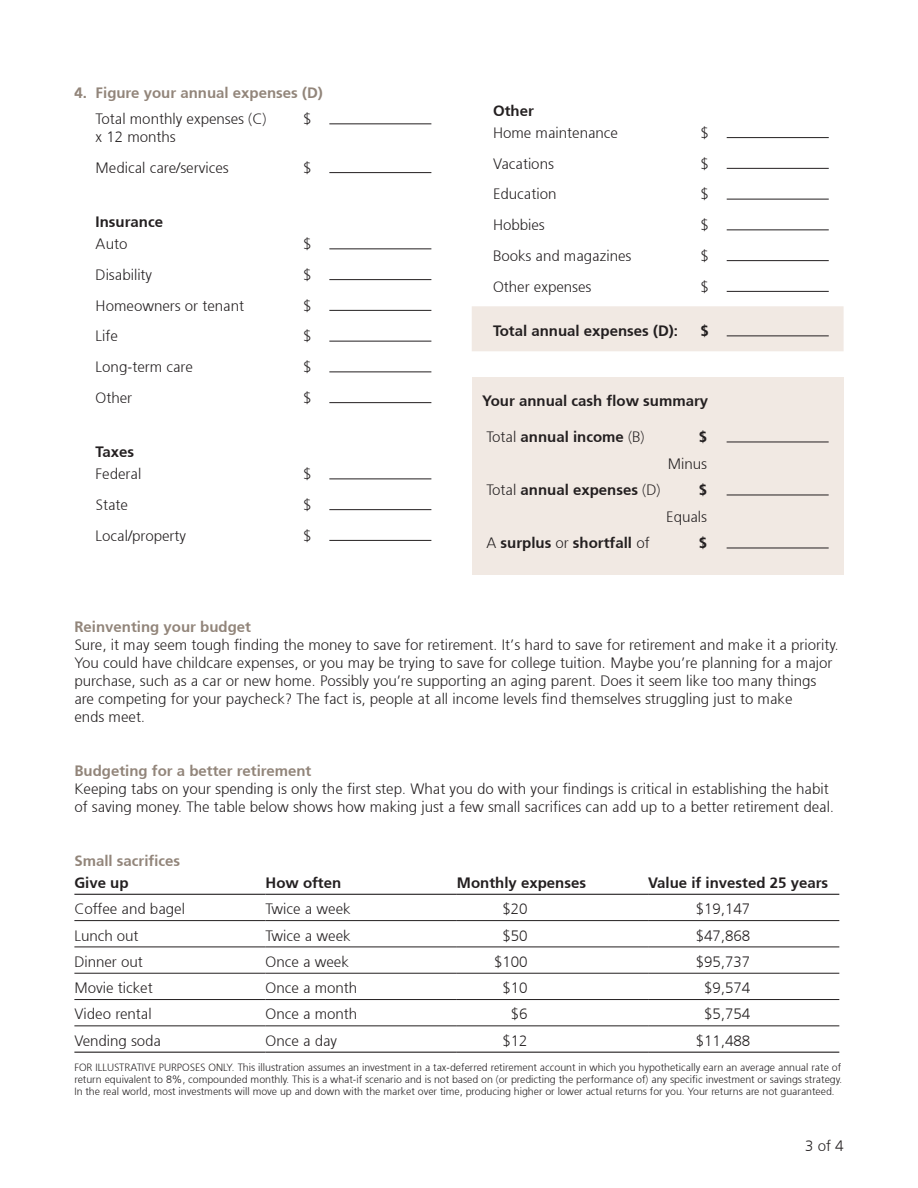
<style>
.page{position:relative;width:918px;height:1188px;background:#fff}
.page>*{position:absolute;margin:0;border:0;box-sizing:border-box;transform-origin:0 0}
.t1{font:300 15px/18px "Frutiger 45";color:#231f20}
.t2{font:300 15px "Frutiger 45";color:#231f20}
.t3{font:300 15px "Frutiger 45";color:#92857a}
.t4{font:300 10.5px/12px "Frutiger 45";color:#231f20}
.s1{font-style:inherit}
</style>
<div class="page">
<hr style="left:329px;top:124px;width:102px;height:1px;background:#231f20">
<hr style="left:329px;top:172px;width:102px;height:1px;background:#231f20">
<hr style="left:329px;top:249px;width:102px;height:1px;background:#231f20">
<hr style="left:329px;top:279px;width:102px;height:1px;background:#231f20">
<hr style="left:329px;top:310px;width:102px;height:1px;background:#231f20">
<hr style="left:329px;top:341px;width:102px;height:1px;background:#231f20">
<hr style="left:329px;top:372px;width:102px;height:1px;background:#231f20">
<hr style="left:329px;top:402px;width:102px;height:1px;background:#231f20">
<hr style="left:329px;top:479px;width:102px;height:1px;background:#231f20">
<hr style="left:329px;top:509px;width:102px;height:1px;background:#231f20">
<hr style="left:329px;top:540px;width:102px;height:1px;background:#231f20">
<div style="left:472px;top:306px;width:372px;height:45px;background:#f1e9e3"></div>
<hr style="left:727px;top:137px;width:102px;height:1px;background:#231f20">
<hr style="left:727px;top:168px;width:102px;height:1px;background:#231f20">
<hr style="left:727px;top:199px;width:102px;height:1px;background:#231f20">
<hr style="left:727px;top:230px;width:102px;height:1px;background:#231f20">
<hr style="left:727px;top:260px;width:102px;height:1px;background:#231f20">
<hr style="left:727px;top:291px;width:102px;height:1px;background:#231f20">
<hr style="left:727px;top:336px;width:102px;height:1px;background:#231f20">
<hr style="left:74px;top:894px;width:192px;height:1px;background:#231f20">
<hr style="left:266px;top:894px;width:191px;height:1px;background:#231f20">
<hr style="left:457px;top:894px;width:191px;height:1px;background:#231f20">
<hr style="left:648px;top:894px;width:191px;height:1px;background:#231f20">
<hr style="left:74px;top:1052px;width:192px;height:1px;background:#231f20">
<hr style="left:266px;top:1052px;width:191px;height:1px;background:#231f20">
<hr style="left:457px;top:1052px;width:191px;height:1px;background:#231f20">
<hr style="left:648px;top:1052px;width:191px;height:1px;background:#231f20">
<hr style="left:74px;top:920px;width:192px;height:1px;background:#231f20">
<hr style="left:266px;top:920px;width:191px;height:1px;background:#231f20">
<hr style="left:457px;top:920px;width:191px;height:1px;background:#231f20">
<hr style="left:648px;top:920px;width:191px;height:1px;background:#231f20">
<hr style="left:74px;top:947px;width:192px;height:1px;background:#231f20">
<hr style="left:266px;top:947px;width:191px;height:1px;background:#231f20">
<hr style="left:457px;top:947px;width:191px;height:1px;background:#231f20">
<hr style="left:648px;top:947px;width:191px;height:1px;background:#231f20">
<hr style="left:74px;top:973px;width:192px;height:1px;background:#231f20">
<hr style="left:266px;top:973px;width:191px;height:1px;background:#231f20">
<hr style="left:457px;top:973px;width:191px;height:1px;background:#231f20">
<hr style="left:648px;top:973px;width:191px;height:1px;background:#231f20">
<hr style="left:74px;top:999px;width:192px;height:1px;background:#231f20">
<hr style="left:266px;top:999px;width:191px;height:1px;background:#231f20">
<hr style="left:457px;top:999px;width:191px;height:1px;background:#231f20">
<hr style="left:648px;top:999px;width:191px;height:1px;background:#231f20">
<hr style="left:74px;top:1026px;width:192px;height:1px;background:#231f20">
<hr style="left:266px;top:1026px;width:191px;height:1px;background:#231f20">
<hr style="left:457px;top:1026px;width:191px;height:1px;background:#231f20">
<hr style="left:648px;top:1026px;width:191px;height:1px;background:#231f20">
<div style="left:472px;top:377px;width:372px;height:198px;background:#f1e9e3"></div>
<hr style="left:727px;top:442px;width:102px;height:1px;background:#231f20">
<hr style="left:727px;top:495px;width:102px;height:1px;background:#231f20">
<hr style="left:727px;top:548px;width:102px;height:1px;background:#231f20">
<p class="t3" style="left:74px;top:83px;width:250px">4. Figure your annual expenses (D)</p>
<p class="t1" style="left:96px;top:110px;width:172px">Total monthly expenses (C)</p>
<p class="t1" style="left:303px;top:110px;width:10px">$</p>
<p class="t1" style="left:96px;top:128px;width:82px">x 12 months</p>
<p class="t1" style="left:96px;top:159px;width:135px">Medical care/services</p>
<p class="t1" style="left:303px;top:159px;width:10px">$</p>
<p class="t2" style="left:96px;top:213px;width:69px">Insurance</p>
<p class="t1" style="left:96px;top:235px;width:33px">Auto</p>
<p class="t1" style="left:303px;top:235px;width:10px">$</p>
<p class="t1" style="left:96px;top:266px;width:58px">Disability</p>
<p class="t1" style="left:303px;top:266px;width:10px">$</p>
<p class="t1" style="left:96px;top:296px;width:150px">Homeowners or tenant</p>
<p class="t1" style="left:303px;top:296px;width:10px">$</p>
<p class="t1" style="left:96px;top:327px;width:24px">Life</p>
<p class="t1" style="left:303px;top:327px;width:10px">$</p>
<p class="t1" style="left:96px;top:358px;width:99px">Long-term care</p>
<p class="t1" style="left:303px;top:358px;width:10px">$</p>
<p class="t1" style="left:96px;top:389px;width:38px">Other</p>
<p class="t1" style="left:303px;top:389px;width:10px">$</p>
<p class="t2" style="left:96px;top:443px;width:40px">Taxes</p>
<p class="t1" style="left:96px;top:465px;width:47px">Federal</p>
<p class="t1" style="left:303px;top:465px;width:10px">$</p>
<p class="t1" style="left:96px;top:496px;width:34px">State</p>
<p class="t1" style="left:303px;top:496px;width:10px">$</p>
<p class="t1" style="left:96px;top:526px;width:92px">Local/property</p>
<p class="t1" style="left:303px;top:526px;width:10px">$</p>
<p class="t2" style="left:493px;top:101px;width:42px">Other</p>
<p class="t1" style="left:493px;top:124px;width:127px">Home maintenance</p>
<p class="t1" style="left:700px;top:124px;width:10px">$</p>
<p class="t1" style="left:493px;top:154px;width:62px">Vacations</p>
<p class="t1" style="left:700px;top:154px;width:10px">$</p>
<p class="t1" style="left:493px;top:185px;width:65px">Education</p>
<p class="t1" style="left:700px;top:185px;width:10px">$</p>
<p class="t1" style="left:493px;top:216px;width:53px">Hobbies</p>
<p class="t1" style="left:700px;top:216px;width:10px">$</p>
<p class="t1" style="left:493px;top:247px;width:140px">Books and magazines</p>
<p class="t1" style="left:700px;top:247px;width:10px">$</p>
<p class="t1" style="left:493px;top:277px;width:100px">Other expenses</p>
<p class="t1" style="left:700px;top:277px;width:10px">$</p>
<p class="t2" style="left:493px;top:322px;width:187px">Total annual expenses (D):</p>
<p class="t2" style="left:700px;top:322px;width:10px">$</p>
<p class="t2" style="left:482px;top:392px;width:228px">Your annual cash flow summary</p>
<p class="t2" style="left:486px;top:428px;width:160px"><span class="s1">Total</span> annual income <span class="s1">(B)</span></p>
<p class="t2" style="left:699px;top:428px;width:10px">$</p>
<p class="t1" style="left:668px;top:454px;width:41px">Minus</p>
<p class="t2" style="left:486px;top:481px;width:176px"><span class="s1">Total</span> annual expenses <span class="s1">(D)</span></p>
<p class="t2" style="left:699px;top:481px;width:10px">$</p>
<p class="t1" style="left:666px;top:507px;width:42px">Equals</p>
<p class="t2" style="left:486px;top:534px;width:165px"><span class="s1">A</span> surplus <span class="s1">or</span> shortfall <span class="s1">of</span></p>
<p class="t2" style="left:699px;top:534px;width:10px">$</p>
<p class="t3" style="left:74px;top:618px;width:178px">Reinventing your budget</p>
<p class="t1" style="left:74px;top:636px;width:766px">Sure, it may seem tough finding the money to save for retirement. It’s hard to save for retirement and make it a priority.<br>You could have childcare expenses, or you may be trying to save for college tuition. Maybe you’re planning for a major purchase, such as a car or new home. Possibly you’re supporting an aging parent. Does it seem like too many things are competing for your paycheck? The fact is, people at all income levels find themselves struggling just to make<br>ends meet.</p>
<p class="t3" style="left:74px;top:762px;width:239px">Budgeting for a better retirement</p>
<p class="t1" style="left:74px;top:780px;width:761px">Keeping tabs on your spending is only the first step. What you do with your findings is critical in establishing the habit of saving money. The table below shows how making just a few small sacrifices can add up to a better retirement deal.</p>
<p class="t3" style="left:74px;top:852px;width:107px">Small sacrifices</p>
<p class="t2" style="left:74px;top:874px;width:56px">Give up</p>
<p class="t2" style="left:266px;top:874px;width:77px">How often</p>
<p class="t2" style="left:457px;top:874px;width:131px">Monthly expenses</p>
<p class="t2" style="left:648px;top:874px;width:182px">Value if invested 25 years</p>
<p class="t1" style="left:74px;top:900px;width:112px">Coffee and bagel</p>
<p class="t1" style="left:266px;top:900px;width:87px">Twice a week</p>
<p class="t1" style="left:502px;top:900px;width:27px">$20</p>
<p class="t1" style="left:696px;top:900px;width:56px">$19,147</p>
<p class="t1" style="left:74px;top:926px;width:66px">Lunch out</p>
<p class="t1" style="left:266px;top:926px;width:87px">Twice a week</p>
<p class="t1" style="left:502px;top:926px;width:27px">$50</p>
<p class="t1" style="left:696px;top:926px;width:56px">$47,868</p>
<p class="t1" style="left:74px;top:953px;width:70px">Dinner out</p>
<p class="t1" style="left:266px;top:953px;width:85px">Once a week</p>
<p class="t1" style="left:494px;top:953px;width:35px">$100</p>
<p class="t1" style="left:696px;top:953px;width:56px">$95,737</p>
<p class="t1" style="left:74px;top:979px;width:80px">Movie ticket</p>
<p class="t1" style="left:266px;top:979px;width:93px">Once a month</p>
<p class="t1" style="left:502px;top:979px;width:27px">$10</p>
<p class="t1" style="left:704px;top:979px;width:47px">$9,574</p>
<p class="t1" style="left:74px;top:1005px;width:79px">Video rental</p>
<p class="t1" style="left:266px;top:1005px;width:93px">Once a month</p>
<p class="t1" style="left:511px;top:1005px;width:18px">$6</p>
<p class="t1" style="left:704px;top:1005px;width:47px">$5,754</p>
<p class="t1" style="left:74px;top:1032px;width:88px">Vending soda</p>
<p class="t1" style="left:266px;top:1032px;width:73px">Once a day</p>
<p class="t1" style="left:502px;top:1032px;width:27px">$12</p>
<p class="t1" style="left:696px;top:1032px;width:56px">$11,488</p>
<p class="t4" style="left:74px;top:1061px;width:770px">FOR ILLUSTRATIVE PURPOSES ONLY. This illustration assumes an investment in a tax-deferred retirement account in which you hypothetically earn an average annual rate of return equivalent to 8%, compounded monthly. This is a what-if scenario and is not based on (or predicting the performance of) any specific investment or savings strategy.<br>In the real world, most investments will move up and down with the market over time, producing higher or lower actual returns for you. Your returns are not guaranteed.</p>
<p class="t1" style="left:805px;top:1137px;width:40px">3 of 4</p>
</div>
